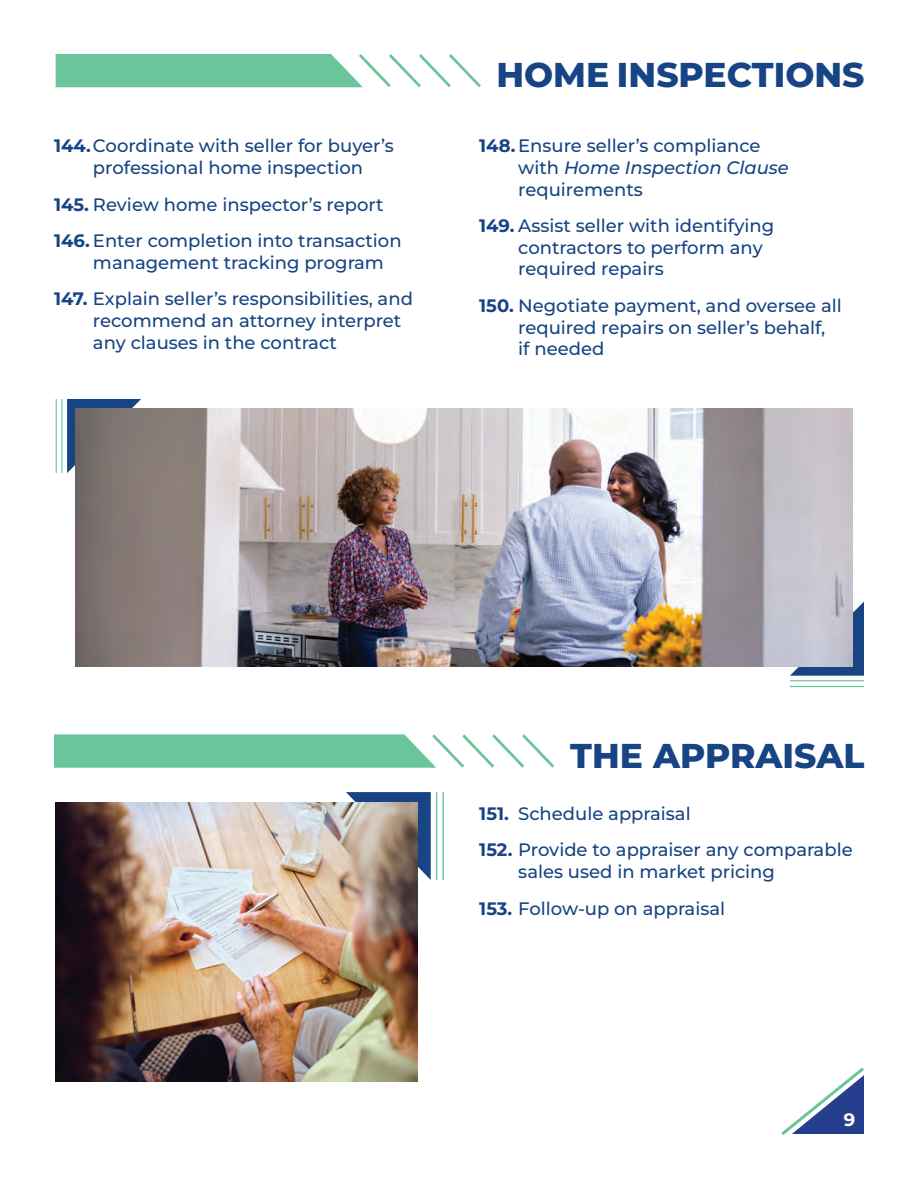
<style>
.page{position:relative;width:918px;height:1188px;background:#fff}
.page>*{position:absolute;margin:0;border:0;box-sizing:border-box;transform-origin:0 0}
.t1{font:800 34.35px "Montserrat";color:#174484}
.t2{font:500 18px/21.6px "Montserrat";color:#174484}
.t3{font:700 18px "Montserrat";color:#fff}
.s1{font-weight:700}
.s2{font-style:italic}
</style>
<div class="page">
<svg style="left:781px;top:1067px;width:83px;height:68px"></svg>
<svg style="left:56px;top:54px;width:425px;height:33px"></svg>
<svg style="left:790px;top:602px;width:74px;height:74px;background:#375c93"></svg>
<hr style="left:790px;top:680px;width:74px;height:1px;background:#6bc59b">
<hr style="left:790px;top:686px;width:74px;height:1px;background:#6bc59b">
<svg style="left:67px;top:399px;width:74px;height:74px"></svg>
<hr style="left:61px;top:399px;width:2px;height:74px;background:#6bc59b">
<hr style="left:56px;top:399px;width:1px;height:74px;background:#6bc59b">
<svg style="left:54px;top:734px;width:500px;height:34px"></svg>
<svg style="left:346px;top:792px;width:85px;height:88px;background:#32588d"></svg>
<hr style="left:436px;top:792px;width:1px;height:88px;background:#6bc59b">
<hr style="left:442px;top:792px;width:2px;height:88px;background:#6bc59b">
<img style="left:56px;top:803px;width:361px;height:279px">
<img style="left:75px;top:409px;width:777px;height:257px">
<p class="t2" style="left:54px;top:135px;width:341px;text-align:center"><span class="s1">144.</span>Coordinate with seller for buyer’s professional home inspection</p>
<p class="t2" style="left:54px;top:193px;width:331px"><span class="s1">145.</span> Review home inspector’s report</p>
<p class="t2" style="left:93px;top:230px;width:310px;text-indent:-39px"><span class="s1">146.</span> Enter completion into transaction management tracking program</p>
<p class="t2" style="left:93px;top:288px;width:321px;text-indent:-39px"><span class="s1">147.</span> Explain seller’s responsibilities, and recommend an attorney interpret any clauses in the contract</p>
<p class="t1" style="left:496px;top:52px;width:370px">HOME INSPECTIONS</p>
<p class="t2" style="left:518px;top:135px;width:272px;text-indent:-39px"><span class="s1">148.</span>Ensure seller’s compliance with <span class="s2">Home Inspection Clause </span>requirements</p>
<p class="t2" style="left:518px;top:215px;width:257px;text-indent:-39px"><span class="s1">149.</span> Assist seller with identifying contractors to perform any required repairs</p>
<p class="t2" style="left:518px;top:294px;width:325px;text-indent:-39px"><span class="s1">150.</span> Negotiate payment, and oversee all required repairs on seller’s behalf,<br>if needed</p>
<p class="t1" style="left:570px;top:733px;width:296px">THE APPRAISAL</p>
<p class="t2" style="left:479px;top:802px;width:213px"><span class="s1">151.</span> Schedule appraisal</p>
<p class="t2" style="left:518px;top:839px;width:336px;text-indent:-39px"><span class="s1">152.</span> Provide to appraiser any comparable sales used in market pricing</p>
<p class="t2" style="left:479px;top:897px;width:247px"><span class="s1">153.</span> Follow-up on appraisal</p>
<p class="t3" style="left:844px;top:1107px;width:13px">9</p>
</div>
